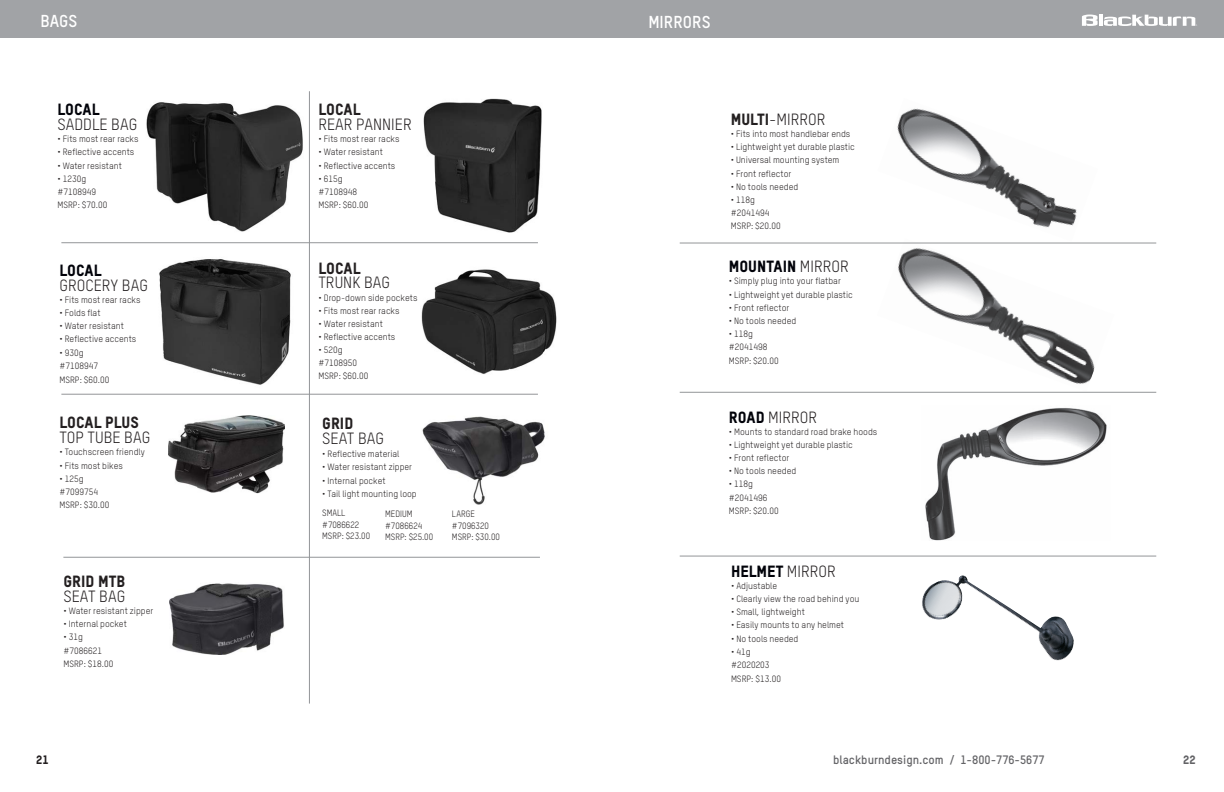
<style>
.page{position:relative;width:1224px;height:792px;background:#fff}
.page>*{position:absolute;margin:0;border:0;box-sizing:border-box;transform-origin:0 0}
.t1{font:700 17px "TSTAR";color:#fff}
.New_Product_Name{font:16px "TSTAR";color:#231f20}
.New_Product_Name-2{font:16px "TSTAR Headline";color:#010209}
.New_Product_Name-3{font:16px "TSTAR Headline";color:#231f20}
.New_Product_Name-4{font:700 12px "TSTAR";color:#636366}
.New_Product_Name-5{font:12px "TSTAR Headline";color:#231f20}
.New_Product_Name-6{font:12px "TSTAR Headline";color:#636366}
.New_Product_Bullets{font:9px "TSTAR";color:#231f20}
.New_Product_Bullets-2{font:9px "TSTAR";color:#231f20;scale:.96 1}
.s1{font-family:"TSTAR Headline"}
.s2{font-family:"TSTAR";color:#231f20}
.s3{font-family:"TSTAR Headline";color:#010209}
</style>
<div class="page">
<img style="left:421px;top:269px;width:136px;height:105px">
<img style="left:423px;top:98px;width:119px;height:134px">
<img style="left:159px;top:259px;width:132px;height:126px">
<img style="left:168px;top:415px;width:117px;height:79px">
<img style="left:146px;top:102px;width:157px;height:130px">
<hr style="left:61px;top:242px;width:477px;height:1px;background:#939598">
<hr style="left:61px;top:394px;width:477px;height:1px;background:#939598">
<hr style="left:309px;top:91px;width:1px;height:613px;background:#939598">
<img style="left:422px;top:416px;width:123px;height:89px">
<img style="left:170px;top:583px;width:114px;height:72px">
<img style="left:877px;top:242px;width:237px;height:150px">
<img style="left:922px;top:575px;width:152px;height:86px">
<img style="left:897px;top:108px;width:180px;height:120px">
<hr style="left:680px;top:243px;width:476px;height:1px;background:#939598">
<hr style="left:680px;top:392px;width:476px;height:1px;background:#939598">
<hr style="left:680px;top:556px;width:476px;height:1px;background:#939598">
<img style="left:925px;top:408px;width:182px;height:132px">
<div style="left:0;top:0;width:1224px;height:37px;background:#a1a3a6"></div>
<hr style="left:1099px;top:15px;width:4px;height:11px;background:#fff">
<svg style="left:1104px;top:15px;width:93px;height:11px"></svg>
<svg style="left:1082px;top:15px;width:16px;height:11px"></svg>
<hr style="left:63px;top:557px;width:477px;height:1px;background:#939598">
<p class="t1" style="left:40px;top:10px;width:39px">BAGS</p>
<p class="New_Product_Name-2" style="left:57px;top:100px;width:44px">LOCAL</p>
<p class="New_Product_Name" style="left:57px;top:115px;width:82px">SADDLE BAG</p>
<p class="New_Product_Bullets" style="left:57px;top:134px;width:83px">• Fits most rear racks</p>
<p class="New_Product_Bullets" style="left:57px;top:147px;width:79px">• Reflective accents</p>
<p class="New_Product_Bullets" style="left:57px;top:160px;width:66px">• Water resistant</p>
<p class="New_Product_Bullets" style="left:57px;top:173px;width:30px">• 1230g</p>
<p class="New_Product_Bullets" style="left:57px;top:186px;width:40px">#7108949</p>
<p class="New_Product_Bullets" style="left:57px;top:199px;width:52px">MSRP: $70.00</p>
<p class="New_Product_Name-2" style="left:59px;top:260px;width:44px">LOCAL</p>
<p class="New_Product_Name" style="left:59px;top:276px;width:90px">GROCERY BAG</p>
<p class="New_Product_Bullets" style="left:59px;top:294px;width:83px">• Fits most rear racks</p>
<p class="New_Product_Bullets" style="left:59px;top:307px;width:43px">• Folds flat</p>
<p class="New_Product_Bullets" style="left:59px;top:321px;width:66px">• Water resistant</p>
<p class="New_Product_Bullets" style="left:59px;top:334px;width:79px">• Reflective accents</p>
<p class="New_Product_Bullets" style="left:59px;top:347px;width:26px">• 930g</p>
<p class="New_Product_Bullets" style="left:59px;top:360px;width:40px">#7108947</p>
<p class="New_Product_Bullets" style="left:59px;top:374px;width:52px">MSRP: $60.00</p>
<p class="New_Product_Name-3" style="left:59px;top:413px;width:81px">LOCAL PLUS</p>
<p class="New_Product_Name" style="left:59px;top:428px;width:92px">TOP TUBE BAG</p>
<p class="New_Product_Bullets" style="left:59px;top:447px;width:87px">• Touchscreen friendly</p>
<p class="New_Product_Bullets" style="left:59px;top:460px;width:65px">• Fits most bikes</p>
<p class="New_Product_Bullets" style="left:59px;top:473px;width:26px">• 125g</p>
<p class="New_Product_Bullets" style="left:59px;top:486px;width:40px">#7099754</p>
<p class="New_Product_Bullets" style="left:59px;top:499px;width:52px">MSRP: $30.00</p>
<p class="New_Product_Name-3" style="left:63px;top:571px;width:64px">GRID MTB</p>
<p class="New_Product_Name" style="left:63px;top:587px;width:63px">SEAT BAG</p>
<p class="New_Product_Bullets" style="left:63px;top:605px;width:91px">• Water resistant zipper</p>
<p class="New_Product_Bullets" style="left:63px;top:619px;width:65px">• Internal pocket</p>
<p class="New_Product_Bullets" style="left:63px;top:632px;width:21px">• 31g</p>
<p class="New_Product_Bullets" style="left:63px;top:645px;width:40px">#7086621</p>
<p class="New_Product_Bullets" style="left:63px;top:658px;width:52px">MSRP: $18.00</p>
<p class="New_Product_Name-3" style="left:318px;top:100px;width:44px">LOCAL</p>
<p class="New_Product_Name" style="left:318px;top:115px;width:95px">REAR PANNIER</p>
<p class="New_Product_Bullets" style="left:318px;top:134px;width:83px">• Fits most rear racks</p>
<p class="New_Product_Bullets" style="left:318px;top:147px;width:66px">• Water resistant</p>
<p class="New_Product_Bullets" style="left:318px;top:160px;width:79px">• Reflective accents</p>
<p class="New_Product_Bullets" style="left:318px;top:173px;width:26px">• 615g</p>
<p class="New_Product_Bullets" style="left:318px;top:186px;width:40px">#7108948</p>
<p class="New_Product_Bullets" style="left:318px;top:199px;width:52px">MSRP: $60.00</p>
<p class="New_Product_Name-3" style="left:318px;top:258px;width:44px">LOCAL</p>
<p class="New_Product_Name" style="left:318px;top:273px;width:73px">TRUNK BAG</p>
<p class="New_Product_Bullets" style="left:318px;top:292px;width:101px">• Drop-down side pockets</p>
<p class="New_Product_Bullets" style="left:318px;top:305px;width:83px">• Fits most rear racks</p>
<p class="New_Product_Bullets" style="left:318px;top:318px;width:66px">• Water resistant</p>
<p class="New_Product_Bullets" style="left:318px;top:331px;width:79px">• Reflective accents</p>
<p class="New_Product_Bullets" style="left:318px;top:345px;width:26px">• 520g</p>
<p class="New_Product_Bullets" style="left:318px;top:358px;width:40px">#7108950</p>
<p class="New_Product_Bullets" style="left:318px;top:371px;width:52px">MSRP: $60.00</p>
<p class="New_Product_Name-3" style="left:322px;top:414px;width:33px">GRID</p>
<p class="New_Product_Name" style="left:322px;top:429px;width:63px">SEAT BAG</p>
<p class="New_Product_Bullets" style="left:322px;top:449px;width:79px">• Reflective material</p>
<p class="New_Product_Bullets" style="left:322px;top:462px;width:91px">• Water resistant zipper</p>
<p class="New_Product_Bullets" style="left:322px;top:475px;width:65px">• Internal pocket</p>
<p class="New_Product_Bullets" style="left:322px;top:488px;width:96px">• Tail light mounting loop</p>
<p class="New_Product_Bullets-2" style="left:322px;top:508px;width:26px">SMALL</p>
<p class="New_Product_Bullets-2" style="left:322px;top:519px;width:40px">#7086622</p>
<p class="New_Product_Bullets-2" style="left:322px;top:530px;width:52px">MSRP: $23.00</p>
<p class="New_Product_Bullets-2" style="left:385px;top:509px;width:30px">MEDIUM</p>
<p class="New_Product_Bullets-2" style="left:385px;top:520px;width:40px">#7086624</p>
<p class="New_Product_Bullets-2" style="left:385px;top:531px;width:52px">MSRP: $25.00</p>
<p class="New_Product_Bullets-2" style="left:452px;top:509px;width:25px">LARGE</p>
<p class="New_Product_Bullets-2" style="left:452px;top:520px;width:40px">#7096320</p>
<p class="New_Product_Bullets-2" style="left:452px;top:531px;width:52px">MSRP: $30.00</p>
<p class="t1" style="left:648px;top:12px;width:64px">MIRRORS</p>
<p class="New_Product_Name" style="left:731px;top:110px;width:96px"><span class="s1">MULTI</span>-MIRROR</p>
<p class="New_Product_Bullets" style="left:731px;top:128px;width:121px">• Fits into most handlebar ends</p>
<p class="New_Product_Bullets" style="left:731px;top:142px;width:126px">• Lightweight yet durable plastic</p>
<p class="New_Product_Bullets" style="left:731px;top:155px;width:110px">• Universal mounting system</p>
<p class="New_Product_Bullets" style="left:731px;top:168px;width:62px">• Front reflector</p>
<p class="New_Product_Bullets" style="left:731px;top:181px;width:69px">• No tools needed</p>
<p class="New_Product_Bullets" style="left:731px;top:194px;width:26px">• 118g</p>
<p class="New_Product_Bullets" style="left:731px;top:207px;width:40px">#2041494</p>
<p class="New_Product_Bullets" style="left:731px;top:221px;width:52px">MSRP: $20.00</p>
<p class="New_Product_Name-2" style="left:729px;top:257px;width:121px">MOUNTAIN <span class="s2">MIRROR</span></p>
<p class="New_Product_Bullets" style="left:729px;top:276px;width:114px">• Simply plug into your flatbar</p>
<p class="New_Product_Bullets" style="left:729px;top:289px;width:126px">• Lightweight yet durable plastic</p>
<p class="New_Product_Bullets" style="left:729px;top:302px;width:62px">• Front reflector</p>
<p class="New_Product_Bullets" style="left:729px;top:315px;width:69px">• No tools needed</p>
<p class="New_Product_Bullets" style="left:729px;top:328px;width:26px">• 118g</p>
<p class="New_Product_Bullets" style="left:729px;top:342px;width:40px">#2041498</p>
<p class="New_Product_Bullets" style="left:729px;top:355px;width:52px">MSRP: $20.00</p>
<p class="New_Product_Name" style="left:729px;top:407px;width:90px"><span class="s3">ROAD</span> MIRROR</p>
<p class="New_Product_Bullets" style="left:729px;top:426px;width:150px">• Mounts to standard road brake hoods</p>
<p class="New_Product_Bullets" style="left:729px;top:439px;width:126px">• Lightweight yet durable plastic</p>
<p class="New_Product_Bullets" style="left:729px;top:452px;width:62px">• Front reflector</p>
<p class="New_Product_Bullets" style="left:729px;top:466px;width:69px">• No tools needed</p>
<p class="New_Product_Bullets" style="left:729px;top:479px;width:26px">• 118g</p>
<p class="New_Product_Bullets" style="left:729px;top:492px;width:40px">#2041496</p>
<p class="New_Product_Bullets" style="left:729px;top:505px;width:52px">MSRP: $20.00</p>
<p class="New_Product_Name-2" style="left:731px;top:561px;width:106px">HELMET <span class="s2">MIRROR</span></p>
<p class="New_Product_Bullets" style="left:731px;top:580px;width:48px">• Adjustable</p>
<p class="New_Product_Bullets" style="left:731px;top:593px;width:130px">• Clearly view the road behind you</p>
<p class="New_Product_Bullets" style="left:731px;top:607px;width:75px">• Small, lightweight</p>
<p class="New_Product_Bullets" style="left:731px;top:620px;width:115px">• Easily mounts to any helmet</p>
<p class="New_Product_Bullets" style="left:731px;top:633px;width:69px">• No tools needed</p>
<p class="New_Product_Bullets" style="left:731px;top:646px;width:21px">• 41g</p>
<p class="New_Product_Bullets" style="left:731px;top:659px;width:40px">#2020203</p>
<p class="New_Product_Bullets" style="left:731px;top:673px;width:52px">MSRP: $13.00</p>
<p class="New_Product_Name-5" style="left:36px;top:752px;width:14px">21</p>
<p class="New_Product_Name-4" style="left:833px;top:752px;width:213px">blackburndesign.com / 1-800-776-5677</p>
<p class="New_Product_Name-6" style="left:1183px;top:752px;width:14px">22</p>
</div>
